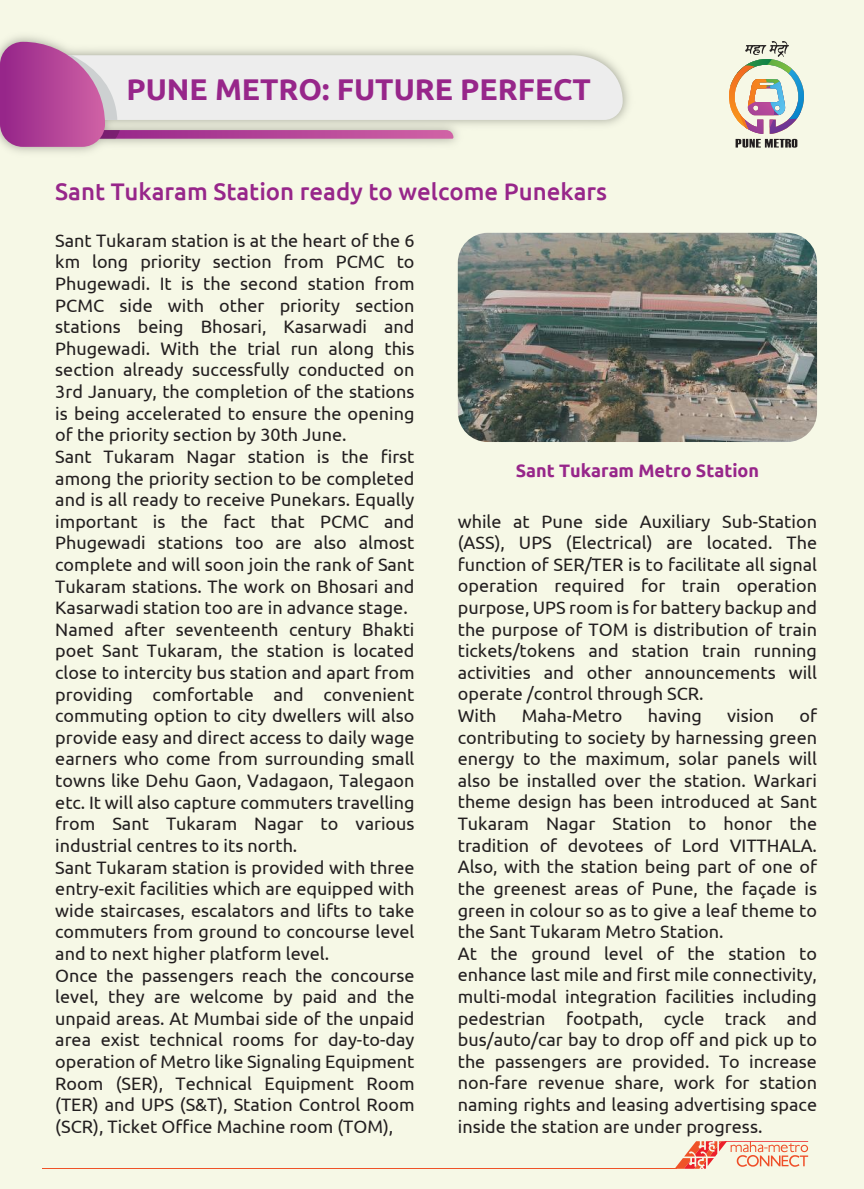
<style>
.page{position:relative;width:864px;height:1189px;background:#fff}
.page>*{position:absolute;margin:0;border:0;box-sizing:border-box;transform-origin:0 0}
.t1{font:700 30px "Ubuntu";color:#97268a}
.t2{font:500 24px "Ubuntu";color:#97268a}
.t3{font:18px/21.6px "Ubuntu";color:#231f20}
.t4{font:700 18px "Ubuntu";color:#97268a}
</style>
<div class="page">
<div style="left:0;top:0;width:864px;height:1188px;background:#f6f8e6"></div>
<svg style="left:676px;top:1141px;width:132px;height:27px"></svg>
<hr style="left:43px;top:1167px;width:634px;height:1px;background:#ef5328">
<hr style="left:725px;top:1141px;width:83px;height:1px;background:#ec202a">
<svg style="left:729px;top:41px;width:75px;height:107px"></svg>
<div style="left:103px;top:55px;width:520px;height:65px;background:#ededed"></div>
<svg style="left:100px;top:130px;width:353px;height:9px;background:#b34998"></svg>
<svg style="left:0;top:42px;width:105px;height:105px;background:#b5549e"></svg>
<img style="left:458px;top:233px;width:359px;height:209px">
<h1 class="t1" style="left:126px;top:71px;width:466px">PUNE METRO: FUTURE PERFECT</h1>
<h2 class="t2" style="left:55px;top:176px;width:553px">Sant Tukaram Station ready to welcome Punekars</h2>
<p class="t3" style="left:55px;top:229px;width:361px">Sant Tukaram station is at the heart of the 6 km long priority section from PCMC to Phugewadi. It is the second station from PCMC side with other priority section stations being Bhosari, Kasarwadi and Phugewadi. With the trial run along this section already successfully conducted on 3rd January, the completion of the stations is being accelerated to ensure the opening of the priority section by 30th June.<br>Sant Tukaram Nagar station is the first among the priority section to be completed and is all ready to receive Punekars. Equally important is the fact that PCMC and Phugewadi stations too are also almost complete and will soon join the rank of Sant Tukaram stations. The work on Bhosari and Kasarwadi station too are in advance stage.<br>Named after seventeenth century Bhakti poet Sant Tukaram, the station is located close to intercity bus station and apart from providing comfortable and convenient commuting option to city dwellers will also provide easy and direct access to daily wage earners who come from surrounding small towns like Dehu Gaon, Vadagaon, Talegaon etc. It will also capture commuters travelling from Sant Tukaram Nagar to various industrial centres to its north.<br>Sant Tukaram station is provided with three entry-exit facilities which are equipped with wide staircases, escalators and lifts to take commuters from ground to concourse level and to next higher platform level.<br>Once the passengers reach the concourse level, they are welcome by paid and the unpaid areas. At Mumbai side of the unpaid area exist technical rooms for day-to-day operation of Metro like Signaling Equipment Room (SER), Technical Equipment Room (TER) and UPS (S&amp;T), Station Control Room (SCR), Ticket Office Machine room (TOM),</p>
<p class="t4" style="left:516px;top:459px;width:245px">Sant Tukaram Metro Station</p>
<p class="t3" style="left:458px;top:509px;width:361px">while at Pune side Auxiliary Sub-Station (ASS), UPS (Electrical) are located. The function of SER/TER is to facilitate all signal operation required for train operation purpose, UPS room is for battery backup and the purpose of TOM is distribution of train tickets/tokens and station train running activities and other announcements will operate /control through SCR.<br>With</p>
<p class="t3" style="left:458px;top:704px;width:361px;text-indent:342px">of contributing to society by harnessing green energy to the maximum, solar panels will also be installed over the station. Warkari theme design has been introduced at Sant Tukaram Nagar Station to honor the tradition of devotees of Lord VITTHALA.<br>Also, with the station being part of one of the greenest areas of Pune, the façade is green in colour so as to give a leaf theme to the Sant Tukaram Metro Station.<br>At the ground level of the station to enhance last mile and first mile connectivity, multi-modal integration facilities including pedestrian footpath, cycle track and bus/auto/car bay to drop off and pick up to the passengers are provided. To increase non-fare revenue share, work for station naming rights and leasing advertising space inside the station are under progress.</p>
<p class="t3" style="left:522px;top:704px;width:102px">Maha-Metro</p>
<p class="t3" style="left:648px;top:704px;width:56px">having</p>
<p class="t3" style="left:727px;top:704px;width:49px">vision</p>
</div>
